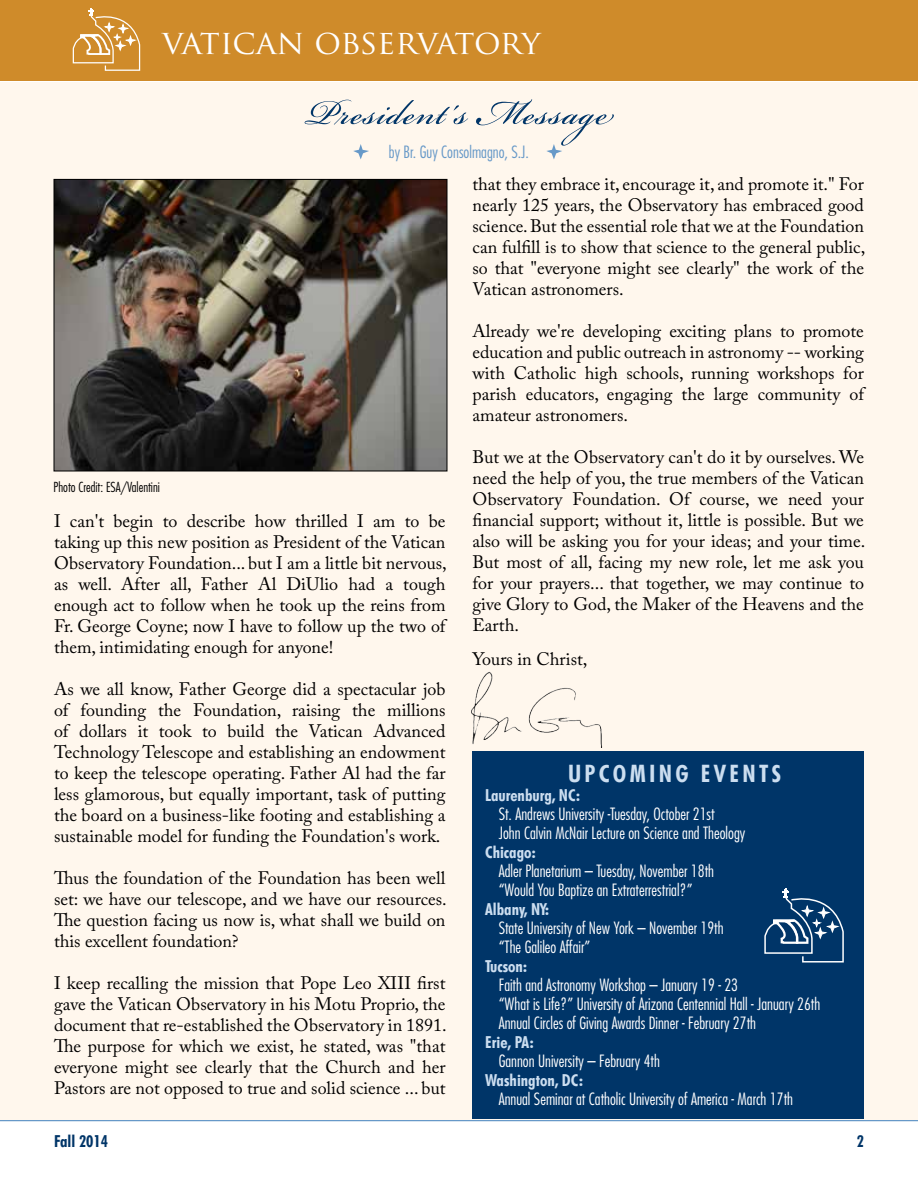
<style>
.page{position:relative;width:918px;height:1188px;background:#fff}
.page>*{position:absolute;margin:0;border:0;box-sizing:border-box;transform-origin:0 0}
.t1{font:54px "Bickham Script Pro";letter-spacing:.02em;color:#003568}
.t2{font:33px "Trajan Pro";letter-spacing:-.02em;color:#fff}
.t3{font:700 condensed 24px "Futura TL";letter-spacing:.14em;color:#ccdef0}
.t4{font:18px/21px "Adobe Caslon Pro";color:#000;text-align:justify}
.t5{font:300 condensed 16.5px/18.8px "Futura Std";color:#fff}
.t6{font:700 condensed 16.5px "Futura TL";color:#ccdef0}
.t7{font:300 condensed 16.5px "Futura Std";color:#6799c8}
.t8{font:700 condensed 16.5px "Futura TL";color:#003568}
.t9{font:300 condensed 13.5px "Futura Std";color:#000}
</style>
<div class="page">
<div style="left:0;top:0;width:918px;height:81px;background:#cf8b2a"></div>
<hr style="left:0;top:1120px;width:918px;height:1px;background:#6799c8">
<svg style="left:72px;top:8px;width:69px;height:63px"></svg>
<div style="left:0;top:82px;width:918px;height:1038px;background:#fff7ed"></div>
<svg style="left:546px;top:144px;width:16px;height:15px"></svg>
<svg style="left:353px;top:144px;width:16px;height:15px"></svg>
<img style="left:56px;top:181px;width:389px;height:288px">
<div style="left:54px;top:179px;width:393px;height:292px;border:1px solid #000"></div>
<img style="left:472px;top:671px;width:130px;height:76px">
<div style="left:472px;top:752px;width:392px;height:367px;background:#003568"></div>
<svg style="left:764px;top:888px;width:80px;height:75px"></svg>
<h2 class="t2" style="left:162px;top:21px;width:380px">VATICAN OBSERVATORY</h2>
<h1 class="t1" style="left:306px;top:73px;width:308px">President's Message</h1>
<p class="t7" style="left:389px;top:142px;width:142px">by Br. Guy Consolmagno, S.J.</p>
<p class="t9" style="left:54px;top:479px;width:108px">Photo Credit: ESA/Valentini</p>
<p class="t4" style="left:54px;top:511px;width:394px">I can't begin to describe how thrilled I am to be taking up this new position as President of the Vatican Observatory Foundation... but I am a little bit nervous, as well. After all, Father Al DiUlio had a tough enough act to follow when he took up the reins from Fr. George Coyne; now I have to follow up the two of them, intimidating enough for anyone!</p>
<p class="t4" style="left:54px;top:679px;width:393px">As we all know, Father George did a spectacular job of founding the Foundation, raising the millions of dollars it took to build the Vatican Advanced Technology Telescope and establishing an endowment to keep the telescope operating. Father Al had the far less glamorous, but equally important, task of putting the board on a business-like footing and establishing a sustainable model for funding the Foundation's work.</p>
<p class="t4" style="left:54px;top:868px;width:394px">Thus the foundation of the Foundation has been well set: we have our telescope, and we have our resources.<br>The question facing us now is, what shall we build on this excellent foundation?</p>
<p class="t4" style="left:54px;top:973px;width:394px">I keep recalling the mission that Pope Leo XIII first gave the Vatican Observatory in his Motu Proprio, the document that re-established the Observatory in 1891.<br>The purpose for which we exist, he stated, was "that everyone might see clearly that the Church and her Pastors are not opposed to true and solid science ... but</p>
<p class="t4" style="left:472px;top:173px;width:394px">that they embrace it, encourage it, and promote it." For nearly 125 years, the Observatory has embraced good science. But the essential role that we at the Foundation can fulfill is to show that science to the general public, so that "everyone might see clearly" the work of the Vatican astronomers.</p>
<p class="t4" style="left:472px;top:320px;width:393px">Already we're developing exciting plans to promote education and public outreach in astronomy -- working with Catholic high schools, running workshops for parish educators, engaging the large community of amateur astronomers.</p>
<p class="t4" style="left:472px;top:446px;width:394px">But we at the Observatory can't do it by ourselves. We need the help of you, the true members of the Vatican Observatory Foundation. Of course, we need your financial support; without it, little is possible. But we also will be asking you for your ideas; and your time.<br>But most of all, facing my new role, let me ask you for your prayers... that together, we may continue to give Glory to God, the Maker of the Heavens and the Earth.</p>
<p class="t4" style="left:472px;top:649px;width:116px">Yours in Christ,</p>
<h3 class="t3" style="left:568px;top:757px;width:215px">UPCOMING EVENTS</h3>
<p class="t6" style="left:485px;top:785px;width:97px">Laurenburg, NC:</p>
<p class="t5" style="left:499px;top:805px;width:248px">St. Andrews University -Tuesday, October 21st<br>John Calvin McNair Lecture on Science and Theology</p>
<p class="t6" style="left:485px;top:842px;width:52px">Chicago:</p>
<p class="t5" style="left:499px;top:862px;width:217px">Adler Planetarium – Tuesday, November 18th “Would You Baptize an Extraterrestrial?”</p>
<p class="t6" style="left:485px;top:898px;width:66px">Albany, NY:</p>
<p class="t5" style="left:499px;top:919px;width:226px">State University of New York – November 19th “The Galileo Affair”</p>
<p class="t6" style="left:485px;top:955px;width:44px">Tucson:</p>
<p class="t5" style="left:499px;top:976px;width:323px">Faith and Astronomy Workshop – January 19 - 23<br>“What is Life?” University of Arizona Centennial Hall - January 26th<br>Annual Circles of Giving Awards Dinner - February 27th</p>
<p class="t6" style="left:485px;top:1031px;width:50px">Erie, PA:</p>
<p class="t5" style="left:499px;top:1051px;width:163px">Gannon University – February 4th</p>
<p class="t6" style="left:485px;top:1069px;width:100px">Washington, DC:</p>
<p class="t5" style="left:499px;top:1090px;width:296px">Annual Seminar at Catholic University of America - March 17th</p>
<p class="t8" style="left:54px;top:1130px;width:56px">Fall 2014</p>
<p class="t8" style="left:857px;top:1130px;width:9px">2</p>
</div>
